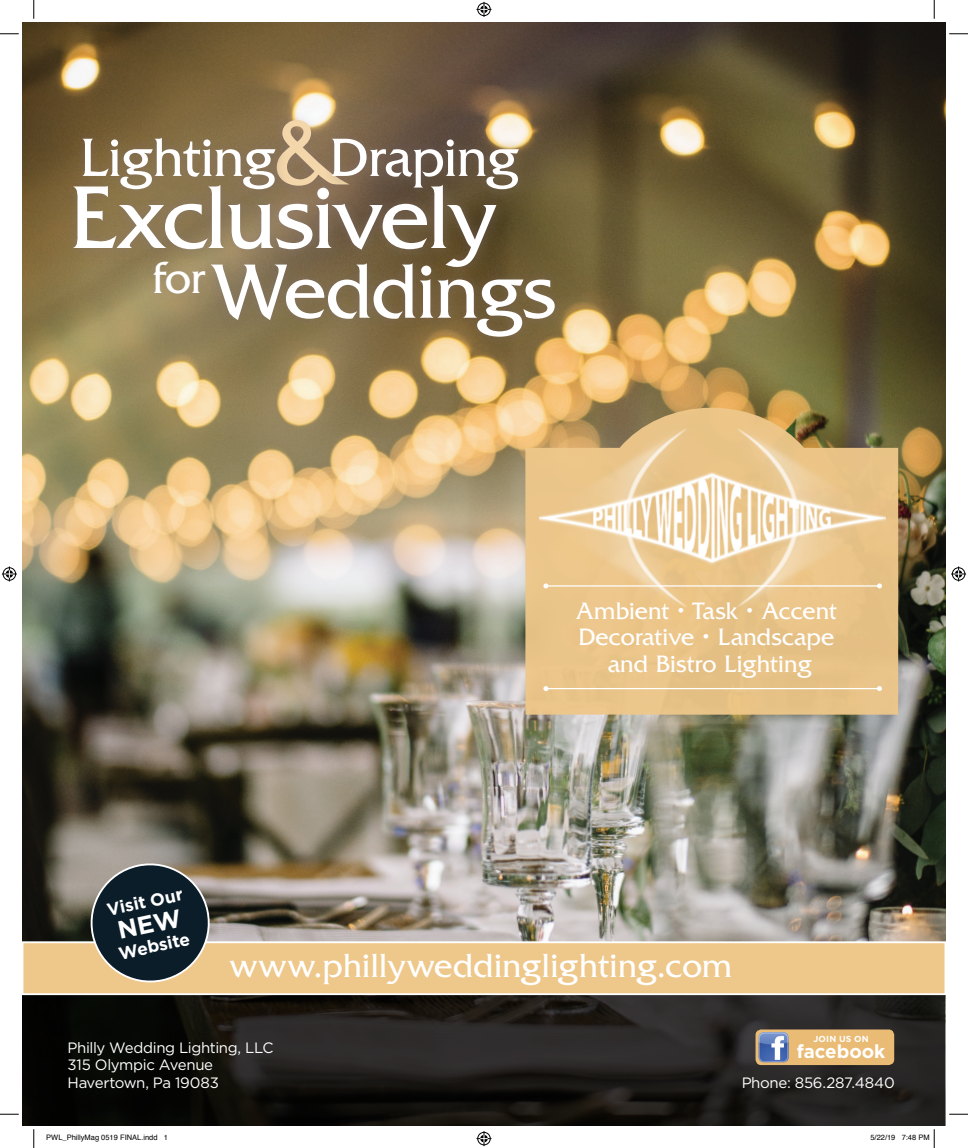
<style>
.page{position:relative;width:968px;height:1148px;background:#fff}
.page>*{position:absolute;margin:0;border:0;box-sizing:border-box;transform-origin:0 0}
.t1{font:93.38px "Friz Quadrata";letter-spacing:-.01em;color:#fff}
.t2{font:80.75px "Friz Quadrata";letter-spacing:-.015em;color:#fff}
.t3{font:56.5px "Friz Quadrata";letter-spacing:-.01em;color:#fff}
.t4{font:46.12px "Friz Quadrata";color:#fff}
.t5{font:35px "Friz Quadrata";letter-spacing:.005em;color:#fff}
.t6{font:25px/26.2px "Friz Quadrata";color:#fff;text-align:center}
.t7{font:700 18.75px "Gotham";color:#fff}
.t8{font:700 17.5px "Gotham";color:#fff}
.t9{font:15px/17.5px "Gotham";letter-spacing:-.025em;color:#fff}
.t10{font:700 8.75px "Gotham";letter-spacing:.025em;color:#fff}
.t11{font:7.5px "Helvetica";color:#000}
.s1{font-size:95.75px;color:#f3d6aa}
</style>
<div class="page">
<img style="left:22px;top:22px;width:923px;height:919px">
<svg style="left:22px;top:995px;width:923px;height:130px;background:#1c1a18"></svg>
<div style="left:755px;top:1029px;width:139px;height:36px;background:#eabb74;border-radius:6px"></div>
<img style="left:758px;top:1032px;width:30px;height:30px">
<div style="left:65px;top:175px;width:441px;height:102px;background:#9178b6;opacity:.23"></div>
<div style="left:205px;top:256px;width:365px;height:97px;background:#817545;opacity:.36"></div>
<div style="left:202px;top:254px;width:363px;height:93px;background:#9178b6;opacity:.23"></div>
<div style="left:147px;top:254px;width:74px;height:56px;background:#817545;opacity:.36"></div>
<div style="left:144px;top:252px;width:71px;height:52px;background:#9178b6;opacity:.23"></div>
<div style="left:266px;top:110px;width:92px;height:86px;background:#9178b6;opacity:.23"></div>
<div style="left:76px;top:130px;width:215px;height:75px;background:#817545;opacity:.36"></div>
<div style="left:73px;top:128px;width:212px;height:71px;background:#9178b6;opacity:.23"></div>
<div style="left:325px;top:130px;width:209px;height:75px;background:#817545;opacity:.36"></div>
<div style="left:323px;top:128px;width:205px;height:71px;background:#9178b6;opacity:.23"></div>
<svg style="left:22px;top:941px;width:923px;height:53px;background:#eec990"></svg>
<svg style="left:525px;top:408px;width:373px;height:306px;background:#deba80"></svg>
<img style="left:539px;top:426px;width:346px;height:204px">
<hr style="left:546px;top:585px;width:333px;height:1px;background:#fff">
<svg style="left:543px;top:583px;width:5px;height:5px"></svg>
<svg style="left:877px;top:583px;width:5px;height:5px"></svg>
<hr style="left:546px;top:688px;width:333px;height:1px;background:#fff">
<svg style="left:543px;top:686px;width:5px;height:5px"></svg>
<svg style="left:877px;top:686px;width:5px;height:5px"></svg>
<svg style="left:0;top:33px;width:19px;height:2px"></svg>
<svg style="left:949px;top:33px;width:19px;height:2px"></svg>
<svg style="left:0;top:1113px;width:19px;height:2px"></svg>
<svg style="left:949px;top:1113px;width:19px;height:2px"></svg>
<svg style="left:33px;top:0;width:2px;height:19px"></svg>
<svg style="left:33px;top:1129px;width:2px;height:19px"></svg>
<svg style="left:933px;top:0;width:2px;height:19px"></svg>
<svg style="left:476px;top:2px;width:15px;height:15px"></svg>
<svg style="left:476px;top:1131px;width:15px;height:15px"></svg>
<svg style="left:2px;top:566px;width:15px;height:15px"></svg>
<svg style="left:951px;top:566px;width:15px;height:15px"></svg>
<svg style="left:933px;top:1129px;width:2px;height:19px"></svg>
<svg style="left:86px;top:859px;width:128px;height:128px;background:#4d514d"></svg>
<h3 class="t3" style="left:80px;top:126px;width:440px">Lighting<span class="s1">&amp;</span>Draping</h3>
<h1 class="t1" style="left:69px;top:165px;width:429px">Exclusively</h1>
<h2 class="t2" style="left:211px;top:246px;width:347px">Weddings</h2>
<h3 class="t4" style="left:153px;top:252px;width:54px">for</h3>
<h3 class="t6" style="left:575px;top:598px;width:263px">Ambient • Task • Accent<br>Decorative • Landscape and Bistro Lighting</h3>
<p class="t8" style="left:105px;top:898px;width:79px;rotate:-12deg">Visit Our</p>
<p class="t8" style="left:116px;top:942px;width:74px;rotate:-12deg">Website</p>
<h3 class="t5" style="left:230px;top:945px;width:504px">www.phillyweddinglighting.com</h3>
<p class="t9" style="left:68px;top:1038px;width:207px">Philly Wedding Lighting, LLC<br>315 Olympic Avenue<br>Havertown, Pa 19083</p>
<p class="t10" style="left:813px;top:1032px;width:57px">JOIN US ON</p>
<p class="t7" style="left:796px;top:1038px;width:90px">facebook</p>
<p class="t9" style="left:741px;top:1073px;width:155px">Phone: 856.287.4840</p>
<p class="t11" style="left:46px;top:1132px;width:123px">PWL_PhillyMag 0519 FINAL.indd 1</p>
<p class="t11" style="left:870px;top:1132px;width:61px">5/22/19 7:48 PM</p>
</div>
